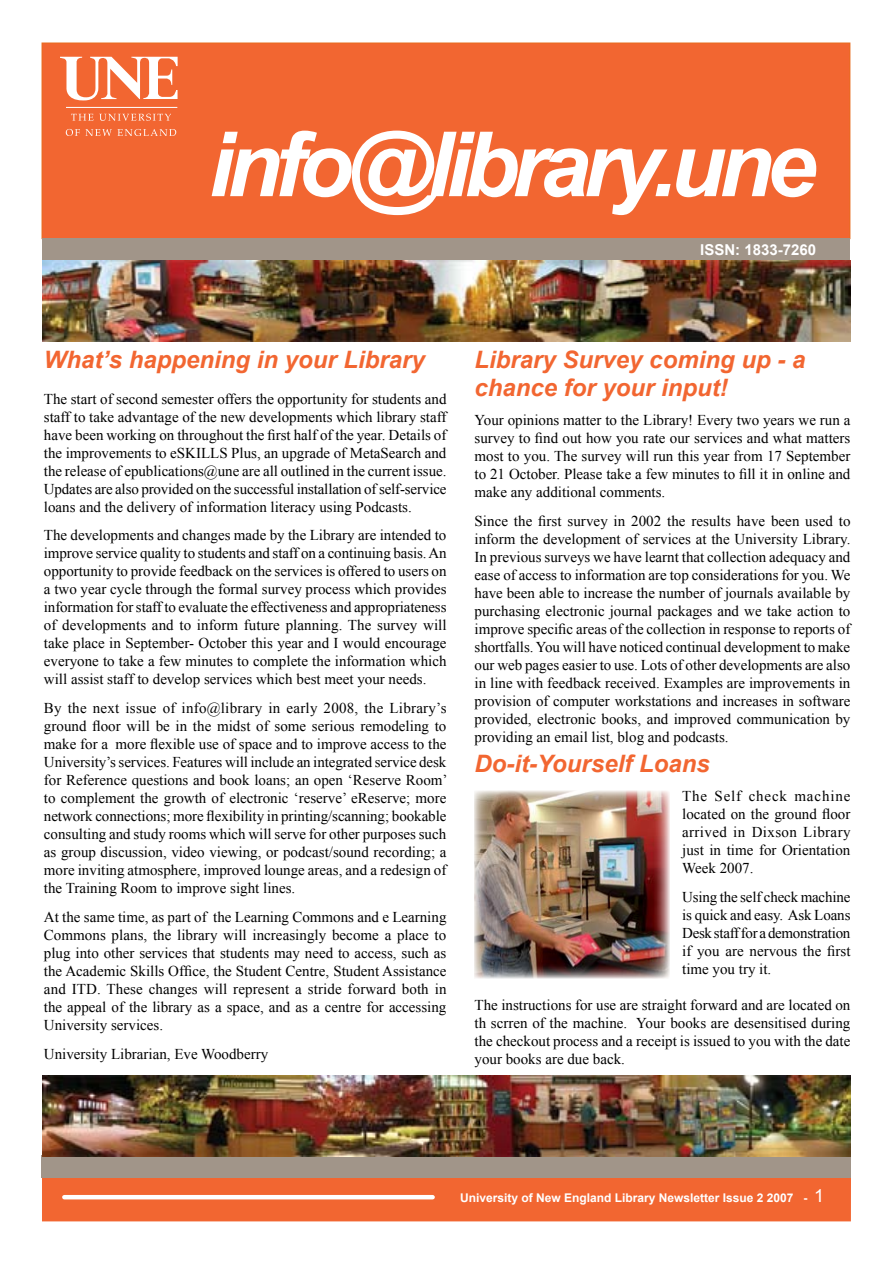
<style>
.page{position:relative;width:893px;height:1263px;background:#fff}
.page>*{position:absolute;margin:0;border:0;box-sizing:border-box;transform-origin:0 0}
.t1{font:italic 700 90px "Arial";letter-spacing:-.075em;color:#fff}
.t2{font:italic 700 24px/28.8px "Arial";color:#f26631}
.t3{font:15px/18px "Times New Roman";color:#000;text-align:justify}
.t4{font:700 15px "Arial";color:#fff}
.t5{font:700 12px "Arial";color:#fff}
</style>
<div class="page">
<div style="left:42px;top:43px;width:808px;height:196px;background:#f26631"></div>
<div style="left:42px;top:238px;width:808px;height:23px;background:#a19589"></div>
<svg style="left:71px;top:114px;width:22px;height:7px"></svg>
<svg style="left:99px;top:114px;width:72px;height:7px"></svg>
<svg style="left:66px;top:129px;width:110px;height:7px"></svg>
<hr style="left:66px;top:107px;width:111px;height:1px;background:#fff">
<svg style="left:60px;top:57px;width:118px;height:44px"></svg>
<div style="left:42px;top:1177px;width:809px;height:44px;background:#f26631"></div>
<div style="left:42px;top:1155px;width:809px;height:23px;background:#a19589"></div>
<hr style="left:64px;top:1195px;width:369px;height:4px;background:#fff">
<img style="left:42px;top:1076px;width:809px;height:81px">
<img style="left:42px;top:260px;width:808px;height:81px">
<img style="left:475px;top:791px;width:195px;height:187px">
<h1 class="t1" style="left:208px;top:106px;width:610px">info@library.une</h1>
<p class="t4" style="left:700px;top:240px;width:117px">ISSN: 1833-7260</p>
<h2 class="t2" style="left:44px;top:346px;width:382px">What’s happening in your Library</h2>
<p class="t3" style="left:44px;top:389px;width:404px">The start of second semester offers the opportunity for students and staff to take advantage of the new developments which library staff have been working on throughout the first half of the year. Details of the improvements to eSKILLS Plus, an upgrade of MetaSearch and the release of epublications@une are all outlined in the current issue.<br>Updates are also provided on the successful installation of self-service loans and the delivery of information literacy using Podcasts.</p>
<p class="t3" style="left:44px;top:526px;width:404px">The developments and changes made by the Library are intended to improve service quality to students and staff on a continuing basis. An opportunity to provide feedback on the services is offered to users on a two year cycle through the formal survey process which provides information for staff to evaluate the effectiveness and appropriateness of developments and to inform future planning. The survey will take place in September- October this year and I would encourage everyone to take a few minutes to complete the information which will assist staff to develop services which best meet your needs.</p>
<p class="t3" style="left:44px;top:699px;width:405px">By the next issue of info@library in early 2008, the Library’s ground floor will be in the midst of some serious remodeling to make for a more flexible use of space and to improve access to the University’s services. Features will include an integrated service desk for Reference questions and book loans; an open ‘Reserve Room’ to complement the growth of electronic ‘reserve’ eReserve; more network connections; more flexibility in printing/scanning; bookable consulting and study rooms which will serve for other purposes such as group discussion, video viewing, or podcast/sound recording; a more inviting atmosphere, improved lounge areas, and a redesign of the Training Room to improve sight lines.</p>
<p class="t3" style="left:44px;top:908px;width:404px">At the same time, as part of the Learning Commons and e Learning Commons plans, the library will increasingly become a place to plug into other services that students may need to access, such as the Academic Skills Office, the Student Centre, Student Assistance and ITD. These changes will represent a stride forward both in the appeal of the library as a space, and as a centre for accessing University services.</p>
<p class="t3" style="left:44px;top:1045px;width:226px">University Librarian, Eve Woodberry</p>
<h2 class="t2" style="left:475px;top:346px;width:332px">Library Survey coming up - a chance for your input!</h2>
<p class="t3" style="left:475px;top:411px;width:377px">Your opinions matter to the Library! Every two years we run a survey to find out how you rate our services and what matters most to you. The survey will run this year from 17 September to 21 October. Please take a few minutes to fill it in online and make any additional comments.</p>
<p class="t3" style="left:475px;top:512px;width:377px">Since the first survey in 2002 the results have been used to inform the development of services at the University Library.<br>In previous surveys we have learnt that collection adequacy and ease of access to information are top considerations for you. We have been able to increase the number of journals available by purchasing electronic journal packages and we take action to improve specific areas of the collection in response to reports of shortfalls. You will have noticed continual development to make our web pages easier to use. Lots of other developments are also in line with feedback received. Examples are improvements in provision of computer workstations and increases in software provided, electronic books, and improved communication by providing an email list, blog and podcasts.</p>
<h2 class="t2" style="left:475px;top:750px;width:237px">Do-it-Yourself Loans</h2>
<p class="t3" style="left:682px;top:787px;width:170px">The Self check machine located on the ground floor arrived in Dixson Library just in time for Orientation Week 2007.</p>
<p class="t3" style="left:682px;top:888px;width:170px">Using the self check machine is quick and easy. Ask Loans Desk staff for a demonstration if you are nervous the first time you try it.</p>
<p class="t3" style="left:475px;top:996px;width:377px">The instructions for use are straight forward and are located on th scrren of the machine. Your books are desensitised during the checkout process and a receipt is issued to you with the date your books are due back.</p>
<p class="t5" style="left:460px;top:1189px;width:349px">University of New England Library Newsletter Issue 2 2007 -</p>
</div>
